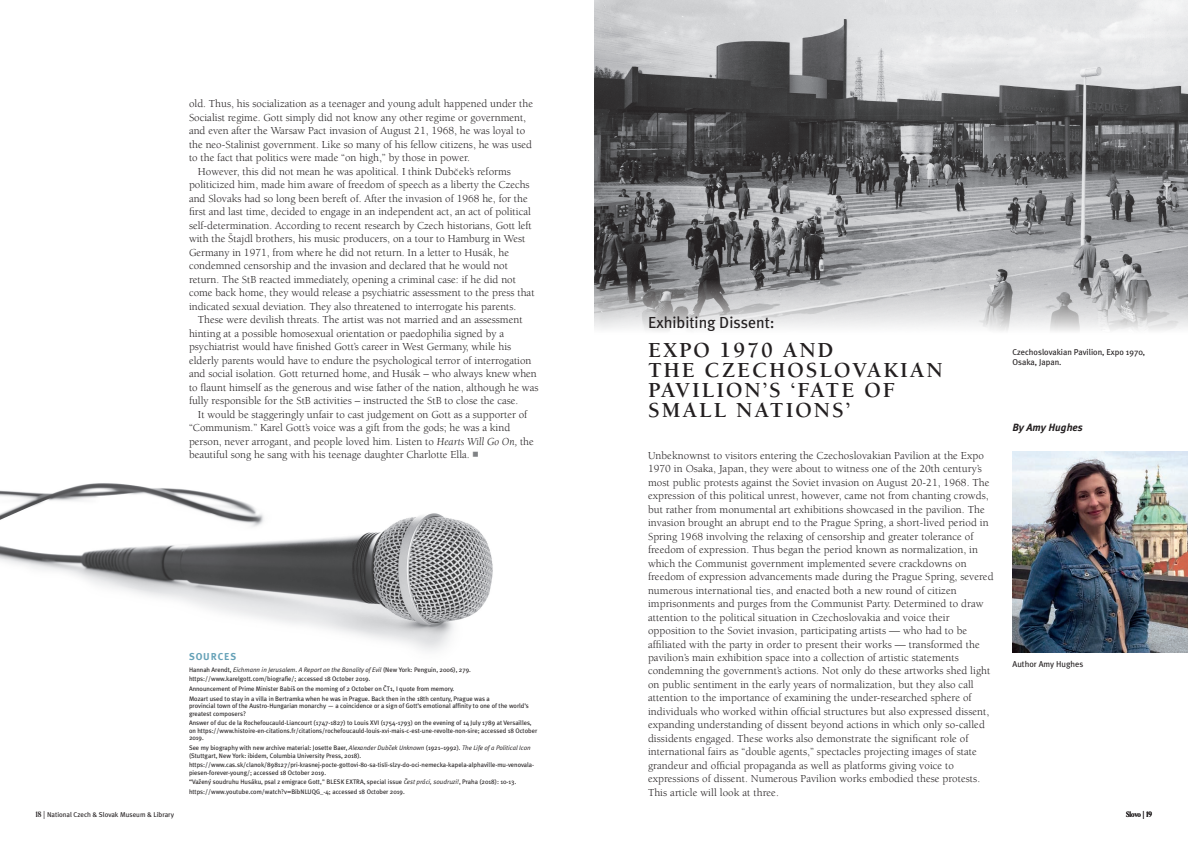
<style>
.page{position:relative;width:1188px;height:846px;background:#fff}
.page>*{position:absolute;margin:0;border:0;box-sizing:border-box;transform-origin:0 0}
.t1{font:700 22px/20px "Berkeley";letter-spacing:.09em;color:#231f20}
.t2{font:16px "Meta Plus";color:#231f20}
.t3{font:11px/13.5px "Berkeley";color:#231f20}
.t4{font:italic 700 10.5px "Meta Plus";color:#231f20}
.t5{font:700 10px "Meta Plus";letter-spacing:.09em;color:#66a2b8}
.t6{font:8.5px/10px "Meta Plus";color:#231f20}
.t7{font:7px "Meta Plus";color:#231f20}
.t8{font:700 condensed 7px "Caslon FB";color:#231f20}
.t9{font:6.5px/7.5px "Meta Plus";color:#231f20}
.t10{font:italic 6.5px "Meta Normal";color:#231f20}
.s1{font-style:italic}
.s2{font-family:"Universal Newswith Comm Pi";font-size:20px;color:#808285}
.s3{font-family:"Meta Plus";font-style:normal}
.s4{font-family:"Meta Normal";font-style:italic}
.s5{font-family:"Caslon FB";font-weight:700;font-stretch:condensed}
.s6{font-family:"Berkeley";font-size:10px}
.s7{font-family:"Berkeley";font-weight:400;font-stretch:normal;font-size:10px}
</style>
<div class="page">
<img style="left:0;top:483px;width:493px;height:168px">
<img style="left:594px;top:0;width:594px;height:331px">
<img style="left:1012px;top:452px;width:176px;height:200px">
<p class="t3" style="left:189px;top:97px;width:346px">old. Thus, his socialization as a teenager and young adult happened under the</p>
<p class="t3" style="left:189px;top:111px;width:339px">Socialist regime. Gott simply did not know any other regime or government,</p>
<p class="t3" style="left:189px;top:124px;width:338px">and even after the Warsaw Pact invasion of August 21, 1968, he was loyal to</p>
<p class="t3" style="left:189px;top:138px;width:345px">the neo-Stalinist government. Like so many of his fellow citizens, he was used</p>
<p class="t3" style="left:189px;top:151px;width:283px">to the fact that politics were made “on high,” by those in power.</p>
<p class="t3" style="left:198px;top:165px;width:314px">However, this did not mean he was apolitical. I think Dubc˘ek’s reforms</p>
<p class="t3" style="left:189px;top:178px;width:342px">politicized him, made him aware of freedom of speech as a liberty the Czechs</p>
<p class="t3" style="left:189px;top:192px;width:340px">and Slovaks had so long been bereft of. After the invasion of 1968 he, for the</p>
<p class="t3" style="left:189px;top:205px;width:343px">first and last time, decided to engage in an independent act, an act of political</p>
<p class="t3" style="left:189px;top:219px;width:344px">self-determination. According to recent research by Czech historians, Gott left</p>
<p class="t3" style="left:189px;top:232px;width:338px">with the Štajdl brothers, his music producers, on a tour to Hamburg in West</p>
<p class="t3" style="left:189px;top:246px;width:322px">Germany in 1971, from where he did not return. In a letter to Husák, he</p>
<p class="t3" style="left:189px;top:259px;width:321px">condemned censorship and the invasion and declared that he would not</p>
<p class="t3" style="left:189px;top:273px;width:329px">return. The StB reacted immediately, opening a criminal case: if he did not</p>
<p class="t3" style="left:189px;top:286px;width:347px">come back home, they would release a psychiatric assessment to the press that</p>
<p class="t3" style="left:189px;top:300px;width:329px">indicated sexual deviation. They also threatened to interrogate his parents.</p>
<p class="t3" style="left:198px;top:313px;width:326px">These were devilish threats. The artist was not married and an assessment</p>
<p class="t3" style="left:189px;top:327px;width:317px">hinting at a possible homosexual orientation or paedophilia signed by a</p>
<p class="t3" style="left:189px;top:340px;width:324px">psychiatrist would have finished Gott’s career in West Germany, while his</p>
<p class="t3" style="left:189px;top:354px;width:344px">elderly parents would have to endure the psychological terror of interrogation</p>
<p class="t3" style="left:189px;top:367px;width:349px">and social isolation. Gott returned home, and Husák – who always knew when</p>
<p class="t3" style="left:189px;top:381px;width:351px">to flaunt himself as the generous and wise father of the nation, although he was</p>
<p class="t3" style="left:189px;top:394px;width:331px">fully responsible for the StB activities – instructed the StB to close the case.</p>
<p class="t3" style="left:198px;top:408px;width:331px">It would be staggeringly unfair to cast judgement on Gott as a supporter of</p>
<p class="t3" style="left:189px;top:421px;width:323px">“Communism.” Karel Gott’s voice was a gift from the gods; he was a kind</p>
<p class="t3" style="left:189px;top:435px;width:346px">person, never arrogant, and people loved him. Listen to <span class="s1">Hearts Will Go On,</span> the</p>
<p class="t3" style="left:189px;top:448px;width:291px">beautiful song he sang with his teenage daughter Charlotte Ella. <span class="s2">b</span></p>
<p class="t5" style="left:189px;top:650px;width:49px">SOURCES</p>
<p class="t10" style="left:189px;top:666px;width:283px"><span class="s3">Hannah Arendt,</span> Eichmann in Jerusalem<span class="s3">.</span> A Report on the Banality of Evil <span class="s3">(New York: Penguin, 2006), 279.</span></p>
<p class="t9" style="left:189px;top:674px;width:302px;line-height:9.7px">https://www.karelgott.com/biografie/; accessed 18 October 2019.<br>Announcement of Prime Minister Babisˇ on the morning of 2 October on CˇT1, I quote from memory.<br>Mozart used to stay in a villa in Bertramka when he was in Prague. Back then in the 18th century, Prague was a</p>
<p class="t9" style="left:189px;top:702px;width:341px">provincial town of the Austro-Hungarian monarchy — a coincidence or a sign of Gott’s emotional affinity to one of the world’s greatest composers?</p>
<p class="t9" style="left:189px;top:719px;width:350px">Answer of duc de la Rochefoucauld-Liancourt (1747-1827) to Louis XVI (1754-1793) on the evening of 14 July 1789 at Versailles, on https://www.histoire-en-citations.fr/citations/rochefoucauld-louis-xvi-mais-c-est-une-revolte-non-sire; accessed 18 October<br>2019.</p>
<p class="t9" style="left:189px;top:744px;width:343px">See my biography with new archive material: Josette Baer, <span class="s4">Alexander Dubc˘ek Unknown</span> (1921–1992). <span class="s4">The Life of a Political Icon </span>(Stuttgart, New York: ibidem, Columbia University Press, 2018).</p>
<p class="t9" style="left:189px;top:761px;width:347px">https://www.cas.sk/clanok/898127/pri-krasnej-pocte-gottovi-80-sa-tisli-slzy-do-oci-nemecka-kapela-alphaville-mu-venovala&shy;piesen-forever-young/; accessed 18 October 2019.</p>
<p class="t9" style="left:189px;top:777px;width:329px;line-height:9.7px">“Vazˇeny´ soudruhu Husáku, psal z emigrace Gott," BLESK EXTRA, special issue <span class="s4">C</span><sup>ˇ</sup><span class="s4">est práci, soudruzi!</span>, Praha (2018): 10-13. https://www.youtube.com/watch?v=BibNLUQG_-4; accessed 18 October 2019.</p>
<h2 class="t2" style="left:648px;top:313px;width:128px">Exhibiting Dissent:</h2>
<h1 class="t1" style="left:648px;top:340px;width:296px">EXPO 1970 AND<br>THE CZECHOSLOVAKIAN<br>PAVILION’S ‘FATE OF<br>SMALL NATIONS’</h1>
<p class="t3" style="left:648px;top:449px;width:347px">Unbeknownst to visitors entering the Czechoslovakian Pavilion at the Expo 1970 in Osaka, Japan, they were about to witness one of the 20th century’s most public protests against the Soviet invasion on August 20-21, 1968. The expression of this political unrest, however, came not from chanting crowds, but rather from monumental art exhibitions showcased in the pavilion. The invasion brought an abrupt end to the Prague Spring, a short-lived period in Spring 1968 involving the relaxing of censorship and greater tolerance of freedom of expression. Thus began the period known as normalization, in which the Communist government implemented severe crackdowns on freedom of expression advancements made during the Prague Spring, severed numerous international ties, and enacted both a new round of citizen imprisonments and purges from the Communist Party. Determined to draw attention to the political situation in Czechoslovakia and voice their opposition to the Soviet invasion, participating artists — who had to be affiliated with the party in order to present their works — transformed the pavilion’s main exhibition space into a collection of artistic statements condemning the government’s actions. Not only do these artworks shed light on public sentiment in the early years of normalization, but they also call attention to the importance of examining the under-researched sphere of individuals who worked within official structures but also expressed dissent, expanding understanding of dissent beyond actions in which only so-called dissidents engaged. These works also demonstrate the significant role of international fairs as “double agents,” spectacles projecting images of state grandeur and official propaganda as well as platforms giving voice to expressions of dissent. Numerous Pavilion works embodied these protests.<br>This article will look at three.</p>
<p class="t6" style="left:1012px;top:346px;width:134px">Czechoslovakian Pavilion, Expo 1970,<br>Osaka, Japan.</p>
<p class="t4" style="left:1012px;top:421px;width:72px">By Amy Hughes</p>
<p class="t6" style="left:1012px;top:659px;width:72px">Author Amy Hughes</p>
<p class="t7" style="left:36px;top:811px;width:140px"><span class="s5">18</span> <span class="s6">|</span> National Czech &amp; Slovak Museum &amp; Library</p>
<p class="t8" style="left:1126px;top:811px;width:27px">Slovo <span class="s7">|</span> 19</p>
</div>
